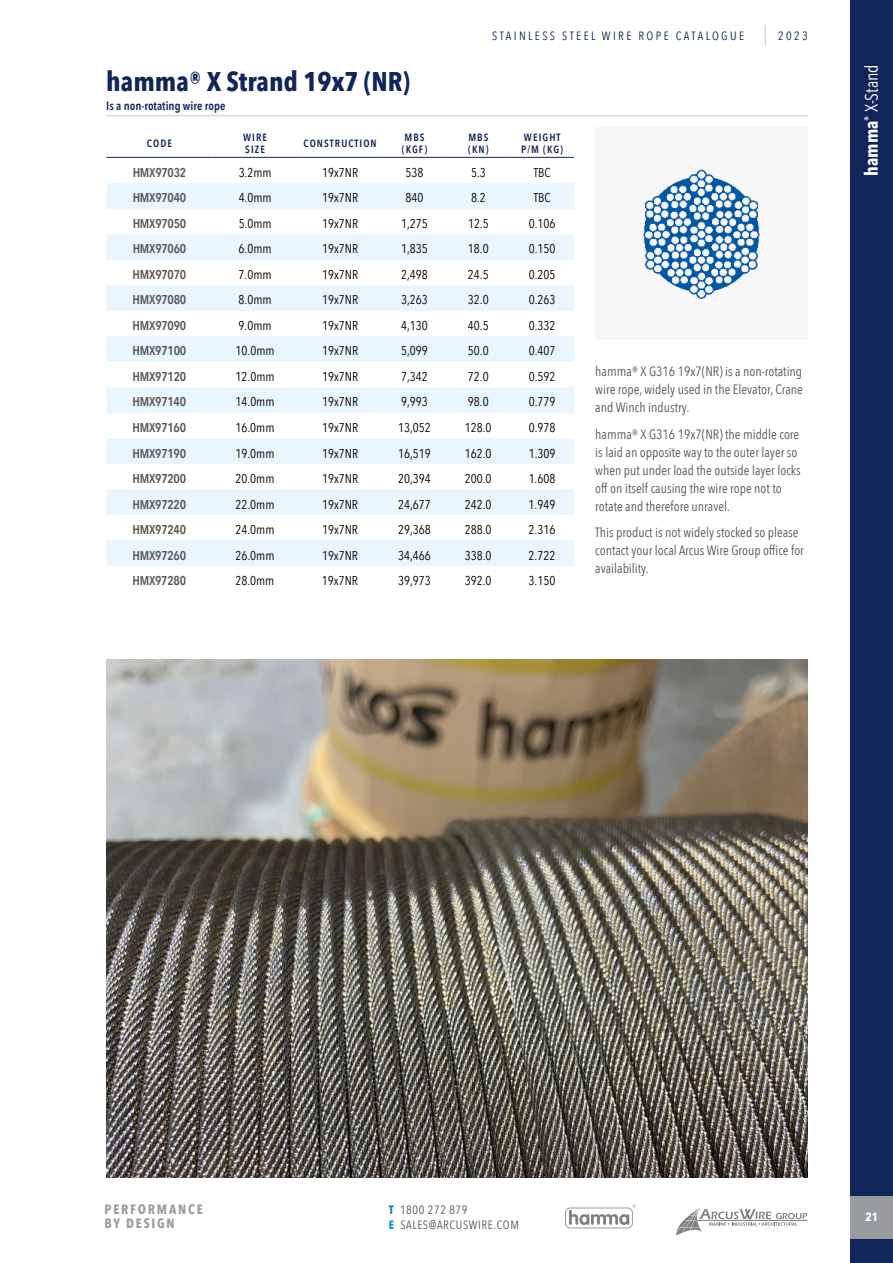
<style>
.page{position:relative;width:893px;height:1263px;background:#fff}
.page>*{position:absolute;margin:0;border:0;box-sizing:border-box;transform-origin:0 0}
.t1{font:700 27px "Avenir Next Condensed";color:#11255b}
.t2{font:18px "Avenir Next Condensed";color:#fff}
.t3{font:13.5px/18px "Avenir Next Condensed";color:#575756}
.t4{font:700 13.5px/13.5px "Avenir Next Condensed";letter-spacing:.13em;color:#9d9d9c}
.t5{font:12.75px "Avenir Next Condensed";color:#000}
.t6{font:600 12.75px "Avenir Next Condensed";letter-spacing:-.02em;color:#575756}
.t7{font:12px "Avenir Next Condensed";letter-spacing:.2em;color:#11255b}
.t8{font:12px/15px "Avenir Next Condensed";letter-spacing:.05em;color:#575756}
.t9{font:600 12px "Avenir Next Condensed";color:#11255b}
.t10{font:700 12px "Avenir Next Condensed";color:#fff}
.t11{font:600 10.5px/12px "Avenir Next Condensed";letter-spacing:.1em;color:#11255b}
.s1{font-weight:700}
.s2{font-weight:700;color:#007fc8}
.s3{font-weight:700;color:#0095d4}
</style>
<div class="page">
<svg style="left:765px;top:25px;width:1px;height:21px"></svg>
<svg style="left:565px;top:1205px;width:70px;height:23px"></svg>
<svg style="left:676px;top:1208px;width:131px;height:27px"></svg>
<div style="left:850px;top:0;width:43px;height:1263px;background:#11255b"></div>
<div style="left:850px;top:1196px;width:43px;height:43px;background:#979c9e"></div>
<svg style="left:106px;top:183px;width:468px;height:383px;fill:#ebf6fe"></svg>
<hr style="left:106px;top:157px;width:107px;height:1px;background:#11255b">
<hr style="left:213px;top:157px;width:85px;height:1px;background:#11255b">
<hr style="left:298px;top:157px;width:85px;height:1px;background:#11255b">
<hr style="left:383px;top:157px;width:63px;height:1px;background:#11255b">
<hr style="left:446px;top:157px;width:64px;height:1px;background:#11255b">
<hr style="left:510px;top:157px;width:64px;height:1px;background:#11255b">
<hr style="left:106px;top:115px;width:702px;height:1px;background:#cacbcc">
<div style="left:595px;top:128px;width:213px;height:212px;background:#f6f6f6"></div>
<img style="left:643px;top:169px;width:117px;height:130px">
<img style="left:106px;top:659px;width:702px;height:519px">
<h1 class="t1" style="left:106px;top:65px;width:305px">hamma® X Strand 19x7 (NR)</h1>
<p class="t9" style="left:106px;top:95px;width:121px">Is a non-rotating wire rope</p>
<p class="t7" style="left:492px;top:26px;width:253px">STAINLESS STEEL WIRE ROPE CATALOGUE</p>
<p class="t7" style="left:778px;top:26px;width:31px">2023</p>
<p class="t11" style="left:147px;top:137px;width:26px">CODE</p>
<p class="t11" style="left:243px;top:131px;width:25px">WIRE<br>SIZE</p>
<p class="t11" style="left:304px;top:137px;width:75px">CONSTRUCTION</p>
<p class="t11" style="left:402px;top:131px;width:27px">MBS (KGF)</p>
<p class="t11" style="left:468px;top:131px;width:22px">MBS (KN)</p>
<p class="t11" style="left:521px;top:131px;width:43px">WEIGHT<br>P/M (KG)</p>
<p class="t6" style="left:133px;top:161px;width:55px">HMX97032</p>
<p class="t5" style="left:239px;top:161px;width:34px">3.2mm</p>
<p class="t5" style="left:322px;top:161px;width:38px">19x7NR</p>
<p class="t5" style="left:406px;top:161px;width:19px">538</p>
<p class="t5" style="left:471px;top:161px;width:16px">5.3</p>
<p class="t5" style="left:534px;top:161px;width:18px">TBC</p>
<p class="t6" style="left:133px;top:187px;width:55px">HMX97040</p>
<p class="t5" style="left:239px;top:187px;width:34px">4.0mm</p>
<p class="t5" style="left:322px;top:187px;width:38px">19x7NR</p>
<p class="t5" style="left:406px;top:187px;width:19px">840</p>
<p class="t5" style="left:471px;top:187px;width:16px">8.2</p>
<p class="t5" style="left:534px;top:187px;width:18px">TBC</p>
<p class="t6" style="left:133px;top:212px;width:55px">HMX97050</p>
<p class="t5" style="left:239px;top:212px;width:34px">5.0mm</p>
<p class="t5" style="left:322px;top:212px;width:38px">19x7NR</p>
<p class="t5" style="left:401px;top:212px;width:28px">1,275</p>
<p class="t5" style="left:468px;top:212px;width:22px">12.5</p>
<p class="t5" style="left:529px;top:212px;width:28px">0.106</p>
<p class="t6" style="left:133px;top:238px;width:55px">HMX97060</p>
<p class="t5" style="left:239px;top:238px;width:34px">6.0mm</p>
<p class="t5" style="left:322px;top:238px;width:38px">19x7NR</p>
<p class="t5" style="left:401px;top:238px;width:28px">1,835</p>
<p class="t5" style="left:468px;top:238px;width:22px">18.0</p>
<p class="t5" style="left:529px;top:238px;width:28px">0.150</p>
<p class="t6" style="left:133px;top:263px;width:55px">HMX97070</p>
<p class="t5" style="left:239px;top:264px;width:34px">7.0mm</p>
<p class="t5" style="left:322px;top:264px;width:38px">19x7NR</p>
<p class="t5" style="left:401px;top:264px;width:28px">2,498</p>
<p class="t5" style="left:468px;top:264px;width:22px">24.5</p>
<p class="t5" style="left:529px;top:264px;width:28px">0.205</p>
<p class="t6" style="left:133px;top:289px;width:55px">HMX97080</p>
<p class="t5" style="left:239px;top:289px;width:34px">8.0mm</p>
<p class="t5" style="left:322px;top:289px;width:38px">19x7NR</p>
<p class="t5" style="left:401px;top:289px;width:28px">3,263</p>
<p class="t5" style="left:468px;top:289px;width:22px">32.0</p>
<p class="t5" style="left:529px;top:289px;width:28px">0.263</p>
<p class="t6" style="left:133px;top:314px;width:55px">HMX97090</p>
<p class="t5" style="left:239px;top:315px;width:34px">9.0mm</p>
<p class="t5" style="left:322px;top:315px;width:38px">19x7NR</p>
<p class="t5" style="left:401px;top:315px;width:28px">4,130</p>
<p class="t5" style="left:468px;top:315px;width:22px">40.5</p>
<p class="t5" style="left:529px;top:315px;width:28px">0.332</p>
<p class="t6" style="left:133px;top:340px;width:55px">HMX97100</p>
<p class="t5" style="left:236px;top:340px;width:40px">10.0mm</p>
<p class="t5" style="left:322px;top:340px;width:38px">19x7NR</p>
<p class="t5" style="left:401px;top:340px;width:28px">5,099</p>
<p class="t5" style="left:468px;top:340px;width:22px">50.0</p>
<p class="t5" style="left:529px;top:340px;width:28px">0.407</p>
<p class="t6" style="left:133px;top:365px;width:55px">HMX97120</p>
<p class="t5" style="left:236px;top:366px;width:40px">12.0mm</p>
<p class="t5" style="left:322px;top:366px;width:38px">19x7NR</p>
<p class="t5" style="left:401px;top:366px;width:28px">7,342</p>
<p class="t5" style="left:468px;top:366px;width:22px">72.0</p>
<p class="t5" style="left:529px;top:366px;width:28px">0.592</p>
<p class="t6" style="left:133px;top:391px;width:55px">HMX97140</p>
<p class="t5" style="left:236px;top:391px;width:40px">14.0mm</p>
<p class="t5" style="left:322px;top:391px;width:38px">19x7NR</p>
<p class="t5" style="left:401px;top:391px;width:28px">9,993</p>
<p class="t5" style="left:468px;top:391px;width:22px">98.0</p>
<p class="t5" style="left:529px;top:391px;width:28px">0.779</p>
<p class="t6" style="left:133px;top:416px;width:55px">HMX97160</p>
<p class="t5" style="left:236px;top:417px;width:40px">16.0mm</p>
<p class="t5" style="left:322px;top:417px;width:38px">19x7NR</p>
<p class="t5" style="left:398px;top:417px;width:34px">13,052</p>
<p class="t5" style="left:465px;top:417px;width:28px">128.0</p>
<p class="t5" style="left:529px;top:417px;width:28px">0.978</p>
<p class="t6" style="left:133px;top:442px;width:55px">HMX97190</p>
<p class="t5" style="left:236px;top:442px;width:40px">19.0mm</p>
<p class="t5" style="left:322px;top:442px;width:38px">19x7NR</p>
<p class="t5" style="left:398px;top:442px;width:34px">16,519</p>
<p class="t5" style="left:465px;top:442px;width:28px">162.0</p>
<p class="t5" style="left:529px;top:442px;width:28px">1.309</p>
<p class="t6" style="left:133px;top:468px;width:55px">HMX97200</p>
<p class="t5" style="left:236px;top:468px;width:40px">20.0mm</p>
<p class="t5" style="left:322px;top:468px;width:38px">19x7NR</p>
<p class="t5" style="left:398px;top:468px;width:34px">20,394</p>
<p class="t5" style="left:465px;top:468px;width:28px">200.0</p>
<p class="t5" style="left:529px;top:468px;width:28px">1.608</p>
<p class="t6" style="left:133px;top:493px;width:55px">HMX97220</p>
<p class="t5" style="left:236px;top:493px;width:40px">22.0mm</p>
<p class="t5" style="left:322px;top:493px;width:38px">19x7NR</p>
<p class="t5" style="left:398px;top:493px;width:34px">24,677</p>
<p class="t5" style="left:465px;top:493px;width:28px">242.0</p>
<p class="t5" style="left:529px;top:493px;width:28px">1.949</p>
<p class="t6" style="left:133px;top:519px;width:55px">HMX97240</p>
<p class="t5" style="left:235px;top:519px;width:40px">24.0mm</p>
<p class="t5" style="left:322px;top:519px;width:38px">19x7NR</p>
<p class="t5" style="left:398px;top:519px;width:34px">29,368</p>
<p class="t5" style="left:465px;top:519px;width:28px">288.0</p>
<p class="t5" style="left:529px;top:519px;width:28px">2.316</p>
<p class="t6" style="left:133px;top:544px;width:55px">HMX97260</p>
<p class="t5" style="left:235px;top:544px;width:40px">26.0mm</p>
<p class="t5" style="left:322px;top:544px;width:38px">19x7NR</p>
<p class="t5" style="left:398px;top:544px;width:34px">34,466</p>
<p class="t5" style="left:465px;top:544px;width:28px">338.0</p>
<p class="t5" style="left:529px;top:544px;width:28px">2.722</p>
<p class="t6" style="left:132px;top:570px;width:55px">HMX97280</p>
<p class="t5" style="left:235px;top:570px;width:40px">28.0mm</p>
<p class="t5" style="left:322px;top:570px;width:38px">19x7NR</p>
<p class="t5" style="left:398px;top:570px;width:34px">39,973</p>
<p class="t5" style="left:465px;top:570px;width:28px">392.0</p>
<p class="t5" style="left:529px;top:570px;width:28px">3.150</p>
<p class="t3" style="left:595px;top:362px;width:209px;text-align:justify">hamma® X G316 19x7(NR) is a non-rotating wire rope, widely used in the Elevator, Crane and Winch industry.</p>
<p class="t3" style="left:595px;top:425px;width:207px">hamma® X G316 19x7(NR) the middle core is laid an opposite way to the outer layer so when put under load the outside layer locks off on itself causing the wire rope not to rotate and therefore unravel.</p>
<p class="t3" style="left:595px;top:523px;width:210px">This product is not widely stocked so please contact your local Arcus Wire Group office for availability.</p>
<h2 class="t2" style="left:856px;top:176px;width:113px;rotate:-90deg"><span class="s1">hamma</span><sup>®</sup> X-Stand</h2>
<p class="t4" style="left:105px;top:1202px;width:100px">PERFORMANCE<br>BY DESIGN</p>
<p class="t10" style="left:865px;top:1209px;width:14px">21</p>
<p class="t8" style="left:389px;top:1201px;width:132px"><span class="s2">T</span> 1800 272 879<br><span class="s3">E</span> SALES@ARCUSWIRE.COM</p>
</div>
